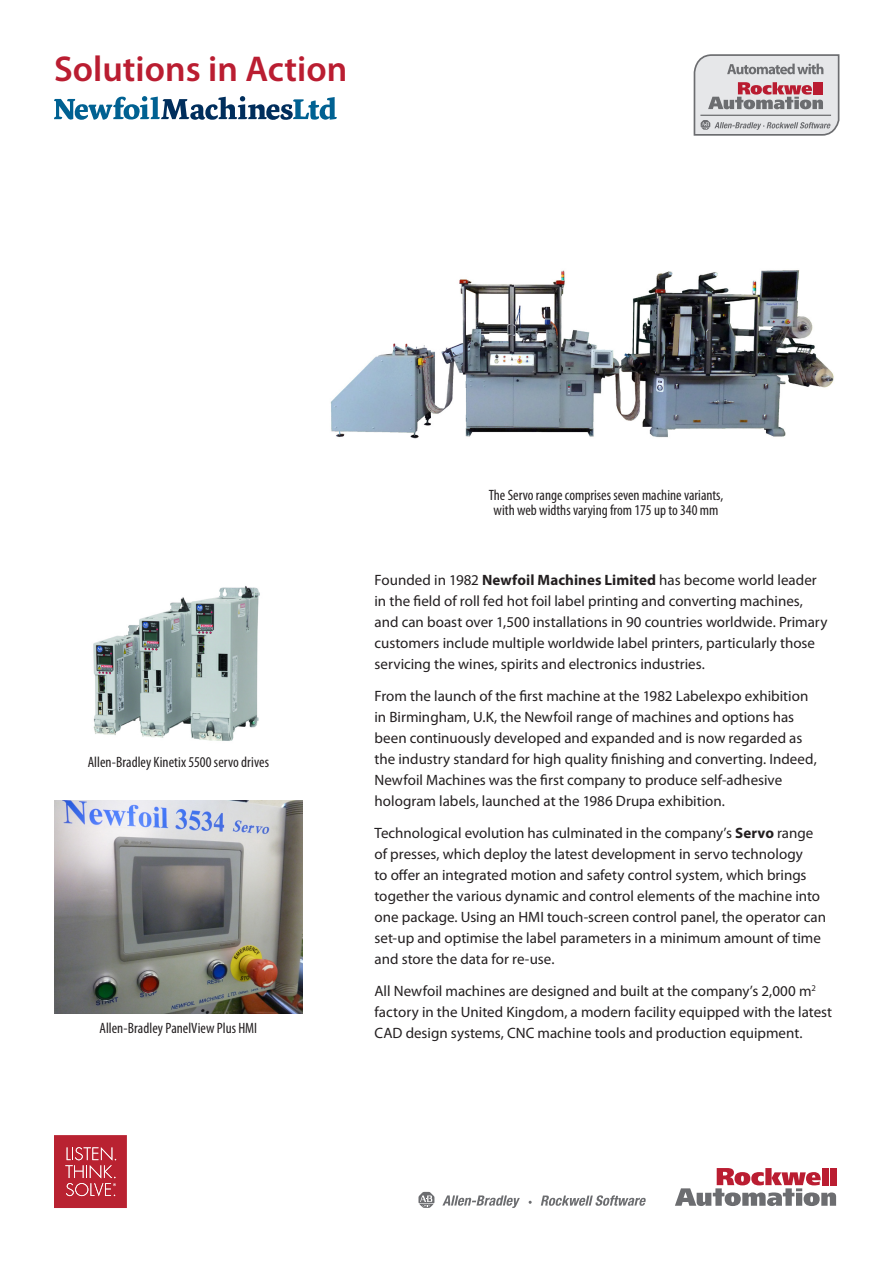
<style>
.page{position:relative;width:893px;height:1263px;background:#fff}
.page>*{position:absolute;margin:0;border:0;box-sizing:border-box;transform-origin:0 0}
.Document_Title{font:600 36px "Myriad Pro";color:#ba1d31}
.Body_Text{font:15px/21px "Myriad Pro";color:#231f20}
.Subhead_level_1{font:condensed 15px/15px "Myriad Pro";color:#231f20;text-align:center}
.s1{font-weight:700}
</style>
<div class="page">
<svg style="left:418px;top:1192px;width:16px;height:16px"></svg>
<svg style="left:442px;top:1195px;width:78px;height:13px"></svg>
<svg style="left:541px;top:1195px;width:105px;height:11px"></svg>
<svg style="left:675px;top:1168px;width:161px;height:38px"></svg>
<div style="left:822px;top:1168px;width:6px;height:17px;background:#ba1d31"></div>
<div style="left:830px;top:1168px;width:6px;height:17px;background:#ba1d31"></div>
<svg style="left:54px;top:1135px;width:73px;height:73px;background:#bf3643"></svg>
<img style="left:330px;top:270px;width:504px;height:169px">
<img style="left:93px;top:586px;width:167px;height:155px">
<img style="left:54px;top:800px;width:249px;height:213px">
<svg style="left:694px;top:54px;width:145px;height:82px;background:#cac2c5"></svg>
<hr style="left:700px;top:115px;width:131px;height:1px;background:#6c6d70">
<svg style="left:54px;top:96px;width:283px;height:24px"></svg>
<p class="Document_Title" style="left:54px;top:46px;width:295px">Solutions in Action</p>
<p class="Subhead_level_1" style="left:88px;top:754px;width:183px">Allen-Bradley Kinetix 5500 servo drives</p>
<p class="Subhead_level_1" style="left:100px;top:1020px;width:159px">Allen-Bradley PanelView Plus HMI</p>
<p class="Subhead_level_1" style="left:489px;top:487px;width:236px">The Servo range comprises seven machine variants, with web widths varying from 175 up to 340 mm</p>
<p class="Body_Text" style="left:374px;top:570px;width:454px">Founded in 1982 <span class="s1">Newfoil Machines Limited</span> has become world leader in the field of roll fed hot foil label printing and converting machines, and can boast over 1,500 installations in 90 countries worldwide. Primary customers include multiple worldwide label printers, particularly those servicing the wines, spirits and electronics industries.</p>
<p class="Body_Text" style="left:374px;top:685px;width:444px">From the launch of the first machine at the 1982 Labelexpo exhibition in Birmingham, U.K, the Newfoil range of machines and options has been continuously developed and expanded and is now regarded as the industry standard for high quality finishing and converting. Indeed, Newfoil Machines was the first company to produce self-adhesive hologram labels, launched at the 1986 Drupa exhibition.</p>
<p class="Body_Text" style="left:374px;top:822px;width:453px">Technological evolution has culminated in the company’s <span class="s1">Servo</span> range of presses, which deploy the latest development in servo technology<br>to offer an integrated motion and safety control system, which brings together the various dynamic and control elements of the machine into one package. Using an HMI touch-screen control panel, the operator can set-up and optimise the label parameters in a minimum amount of time and store the data for re-use.</p>
<p class="Body_Text" style="left:374px;top:980px;width:459px">All Newfoil machines are designed and built at the company’s 2,000 m<sup>2 </sup>factory in the United Kingdom, a modern facility equipped with the latest<br>CAD design systems, CNC machine tools and production equipment.</p>
</div>
